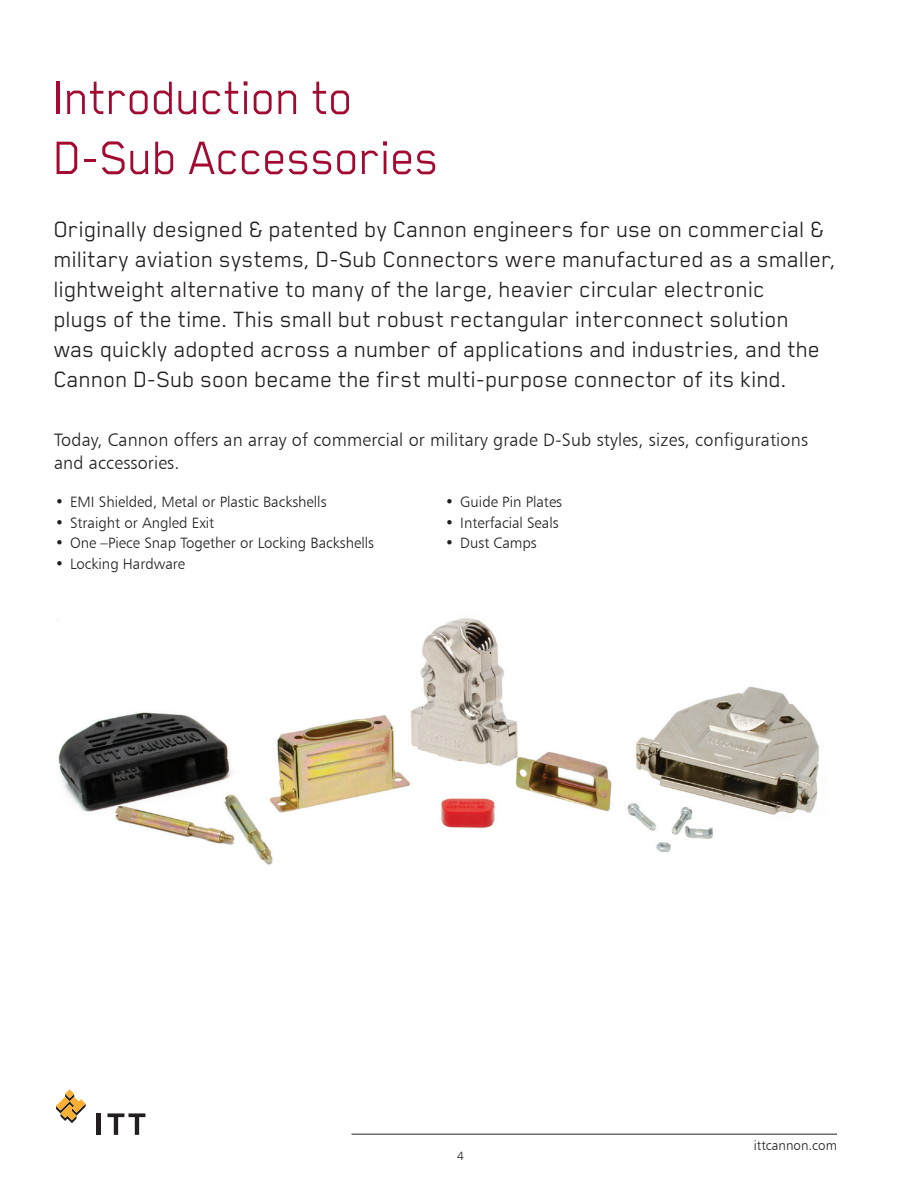
<style>
.page{position:relative;width:918px;height:1188px;background:#fff}
.page>*{position:absolute;margin:0;border:0;box-sizing:border-box;transform-origin:0 0}
.t1{font:54px/60px "Blender Pro";letter-spacing:-.01em;color:#a30a32}
.t2{font:25.5px/30px "Blender Pro";color:#231f20}
.t3{font:18px/22.5px "Humanist 777 BT Light B";letter-spacing:.01em;color:#231f20}
.t4{font:15px "Humanist 777 BT Light B";color:#231f20}
.t5{font:13.35px "Humanist 777 BT Light B";color:#231f20}
.t6{font:12px "Humanist 777 BT Light B";color:#231f20}
</style>
<div class="page">
<hr style="left:351px;top:1134px;width:486px;height:1px;background:#231f20">
<svg style="left:56px;top:1089px;width:30px;height:34px"></svg>
<hr style="left:97px;top:1113px;width:4px;height:22px;background:#231f20">
<svg style="left:107px;top:1113px;width:38px;height:22px"></svg>
<img style="left:58px;top:618px;width:761px;height:247px">
<h1 class="t1" style="left:54px;top:66px;width:387px">Introduction to<br>D-Sub Accessories</h1>
<p class="t2" style="left:54px;top:213px;width:784px">Originally designed &amp; patented by Cannon engineers for use on commercial &amp; military aviation systems, D-Sub Connectors were manufactured as a smaller, lightweight alternative to many of the large, heavier circular electronic<br>plugs of the time. This small but robust rectangular interconnect solution was quickly adopted across a number of applications and industries, and the Cannon D-Sub soon became the first multi-purpose connector of its kind.</p>
<p class="t3" style="left:54px;top:428px;width:756px">Today, Cannon offers an array of commercial or military grade D-Sub styles, sizes, configurations and accessories.</p>
<p class="t4" style="left:55px;top:493px;width:273px">• EMI Shielded, Metal or Plastic Backshells</p>
<p class="t4" style="left:55px;top:513px;width:161px">• Straight or Angled Exit</p>
<p class="t4" style="left:55px;top:534px;width:320px">• One –Piece Snap Together or Locking Backshells</p>
<p class="t4" style="left:55px;top:555px;width:132px">• Locking Hardware</p>
<p class="t4" style="left:445px;top:493px;width:118px">• Guide Pin Plates</p>
<p class="t4" style="left:445px;top:513px;width:115px">• Interfacial Seals</p>
<p class="t4" style="left:445px;top:534px;width:93px">• Dust Camps</p>
<p class="t6" style="left:457px;top:1148px;width:8px">4</p>
<p class="t5" style="left:754px;top:1137px;width:85px">ittcannon.com</p>
</div>
